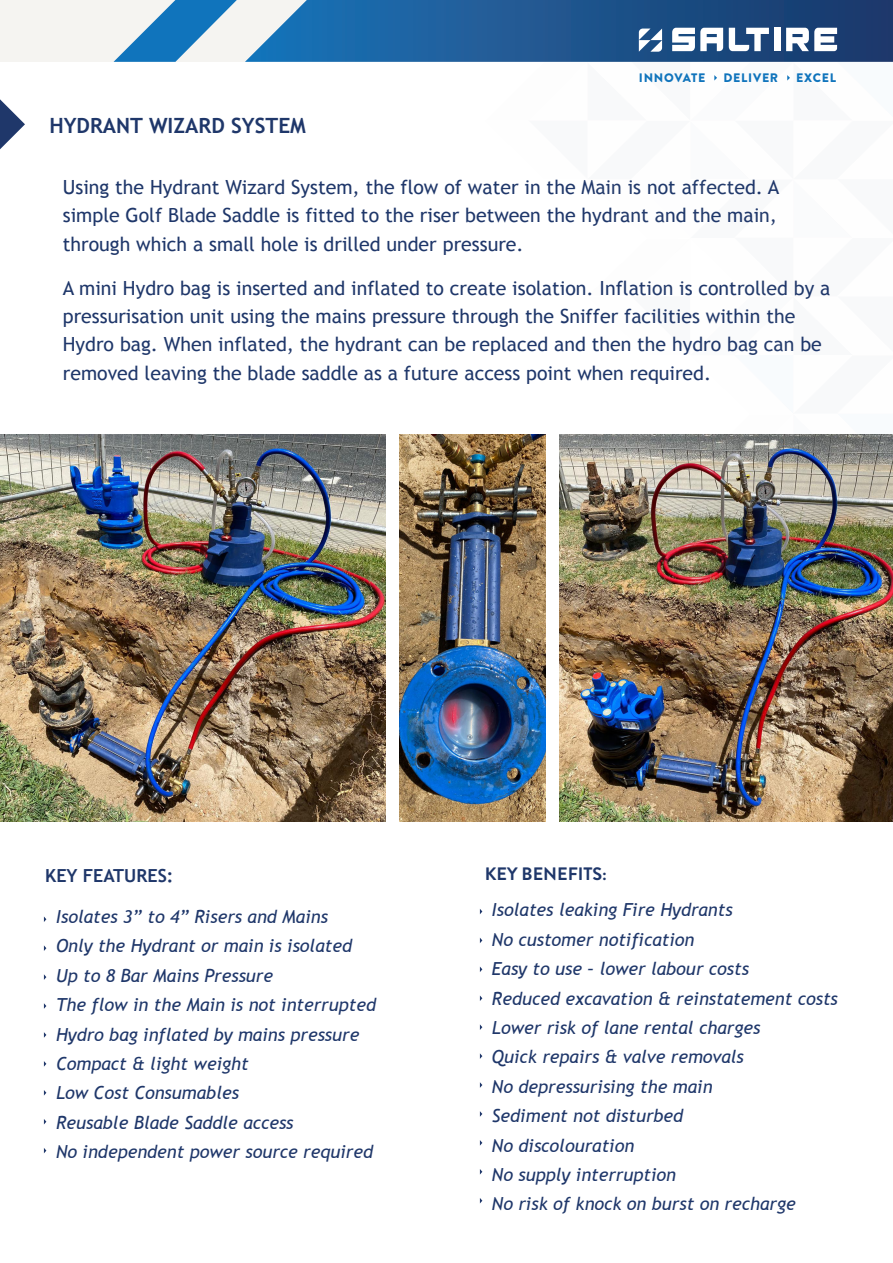
<style>
.page{position:relative;width:893px;height:1263px;background:#fff}
.page>*{position:absolute;margin:0;border:0;box-sizing:border-box;transform-origin:0 0}
.t1{font:700 21px "Trebuchet MS";color:#1f376a}
.t2{font:19.5px/28.2px "Trebuchet MS";color:#1f376a;text-align:justify}
.t3{font:italic 18px/29.4px "Trebuchet MS";color:#1f376a}
.t4{font:700 18px "Trebuchet MS";color:#1f376a}
.t5{font:700 18px "Brandon Grotesque";color:#1f376a}
.t6{font:900 12.3px "Brandon Grotesque";letter-spacing:.06em;color:#1074bc}
</style>
<div class="page">
<img style="left:399px;top:590px;width:146px;height:231px">
<img style="left:0;top:434px;width:385px;height:387px">
<img style="left:559px;top:590px;width:334px;height:231px">
<svg style="left:0;top:99px;width:25px;height:50px"></svg>
<div style="left:0;top:0;width:893px;height:62px;background:#f5f4f1"></div>
<img style="left:245px;top:0;width:648px;height:590px">
<svg style="left:114px;top:0;width:123px;height:62px"></svg>
<p class="t1" style="left:49px;top:112px;width:258px">HYDRANT WIZARD SYSTEM</p>
<p class="t6" style="left:639px;top:69px;width:68px">INNOVATE</p>
<p class="t6" style="left:723px;top:69px;width:56px">DELIVER</p>
<p class="t6" style="left:796px;top:69px;width:41px">EXCEL</p>
<p class="t2" style="left:63px;top:173px;width:718px">Using the Hydrant Wizard System, the flow of water in the Main is not affected. A simple Golf Blade Saddle is fitted to the riser between the hydrant and the main, through which a small hole is drilled under pressure.</p>
<p class="t2" style="left:63px;top:274px;width:769px;text-align:left">A mini Hydro bag is inserted and inflated to create isolation. Inflation is controlled by a pressurisation unit using the mains pressure through the Sniffer facilities within the Hydro bag. When inflated, the hydrant can be replaced and then the hydro bag can be removed leaving the blade saddle as a future access point when required.</p>
<p class="t4" style="left:45px;top:864px;width:130px">KEY FEATURES:</p>
<p class="t3" style="left:56px;top:902px;width:321px">Isolates 3” to 4” Risers and Mains<br>Only the Hydrant or main is isolated<br>Up to 8 Bar Mains Pressure<br>The flow in the Main is not interrupted<br>Hydro bag inflated by mains pressure<br>Compact &amp; light weight<br>Low Cost Consumables<br>Reusable Blade Saddle access<br>No independent power source required</p>
<p class="t5" style="left:485px;top:862px;width:124px">KEY BENEFITS:</p>
<p class="t3" style="left:492px;top:895px;width:347px">Isolates leaking Fire Hydrants<br>No customer notification<br>Easy to use – lower labour costs<br>Reduced excavation &amp; reinstatement costs<br>Lower risk of lane rental charges<br>Quick repairs &amp; valve removals<br>No depressurising the main<br>Sediment not disturbed<br>No discolouration<br>No supply interruption<br>No risk of knock on burst on recharge</p>
</div>
